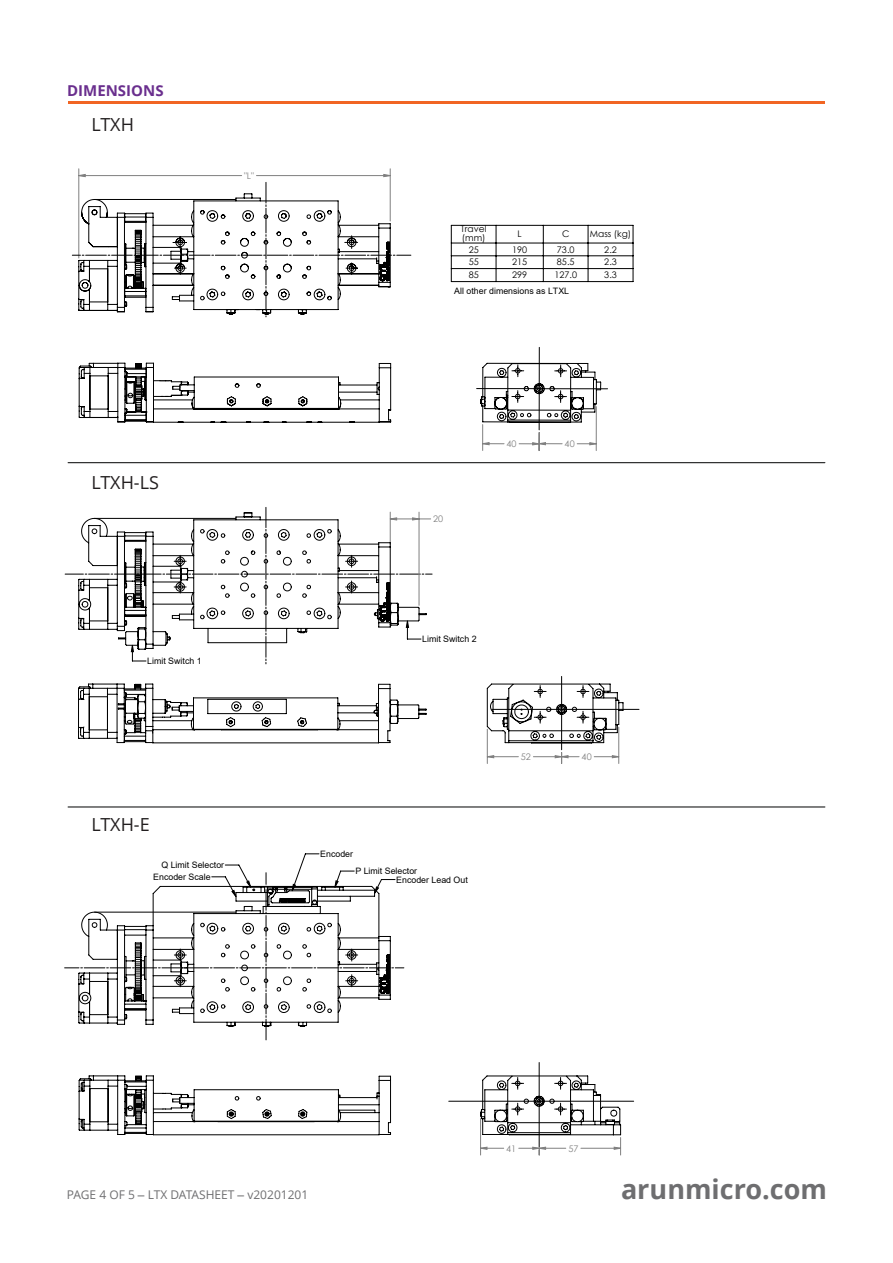
<style>
.page{position:relative;width:893px;height:1263px;background:#fff}
.page>*{position:absolute;margin:0;border:0;box-sizing:border-box;transform-origin:0 0}
.t1{font:700 27px "Open Sans";color:#6e6e70}
.t2{font:18px "Open Sans";color:#231f20}
.t3{font:700 15px "Open Sans";color:#6a2f8e}
.t4{font:12px "Open Sans";color:#6e6e70}
.t5{font:9px/8.9px "Century Gothic";color:#000}
.t6{font:9px "Century Gothic";color:#808080}
.t7{font:8.85px "Arial";color:#000}
.s1{font-family:"Arial"}
</style>
<div class="page">
<hr style="left:68px;top:101px;width:757px;height:2px;background:#f16523">
<hr style="left:68px;top:462px;width:757px;height:1px;background:#010202">
<hr style="left:68px;top:807px;width:757px;height:1px;background:#010202">
<hr style="left:565px;top:709px;width:74px;height:1px;background:#000">
<hr style="left:487px;top:729px;width:1px;height:34px;background:#808080">
<hr style="left:618px;top:727px;width:1px;height:36px;background:#808080">
<svg style="left:554px;top:758px;width:15px;height:5px"></svg>
<svg style="left:390px;top:518px;width:229px;height:240px"></svg>
<svg style="left:78px;top:512px;width:349px;height:138px"></svg>
<svg style="left:78px;top:684px;width:348px;height:59px"></svg>
<svg style="left:487px;top:683px;width:136px;height:60px"></svg>
<svg style="left:633px;top:225px;width:1px;height:57px"></svg>
<hr style="left:588px;top:225px;width:45px;height:1px;background:#000">
<hr style="left:588px;top:243px;width:45px;height:1px;background:#000">
<hr style="left:588px;top:256px;width:45px;height:1px;background:#000">
<hr style="left:588px;top:268px;width:45px;height:1px;background:#000">
<hr style="left:588px;top:281px;width:45px;height:1px;background:#000">
<hr style="left:543px;top:388px;width:65px;height:1px;background:#000">
<hr style="left:79px;top:169px;width:1px;height:89px;background:#808080">
<hr style="left:390px;top:169px;width:1px;height:52px;background:#808080">
<svg style="left:79px;top:174px;width:517px;height:249px"></svg>
<svg style="left:72px;top:182px;width:339px;height:135px"></svg>
<svg style="left:79px;top:363px;width:312px;height:60px"></svg>
<svg style="left:480px;top:363px;width:121px;height:88px"></svg>
<hr style="left:539px;top:1062px;width:1px;height:35px;background:#000">
<hr style="left:449px;top:1101px;width:86px;height:1px;background:#000">
<hr style="left:543px;top:1101px;width:91px;height:1px;background:#000">
<svg style="left:65px;top:853px;width:339px;height:187px"></svg>
<svg style="left:480px;top:1075px;width:141px;height:80px"></svg>
<svg style="left:79px;top:1075px;width:312px;height:60px"></svg>
<h3 class="t3" style="left:67px;top:84px;width:98px">DIMENSIONS</h3>
<h2 class="t2" style="left:91px;top:117px;width:44px">LTXH</h2>
<p class="t6" style="left:244px;top:172px;width:11px">"L"</p>
<h2 class="t2" style="left:91px;top:475px;width:69px">LTXH-LS</h2>
<p class="t7" style="left:147px;top:658px;width:56px">Limit Switch 1</p>
<h2 class="t2" style="left:91px;top:817px;width:60px">LTXH-E</h2>
<p class="t7" style="left:161px;top:862px;width:64px">Q Limit Selector</p>
<p class="t7" style="left:153px;top:873px;width:59px">Encoder Scale</p>
<p class="t5" style="left:461px;top:225px;width:27px">Travel (mm)</p>
<p class="t5" style="left:518px;top:230px;width:6px">L</p>
<p class="t5" style="left:562px;top:230px;width:9px">C</p>
<p class="t5" style="left:590px;top:230px;width:43px">Mass (kg)</p>
<p class="t5" style="left:469px;top:246px;width:12px">25</p>
<p class="t5" style="left:512px;top:246px;width:17px">190</p>
<p class="t5" style="left:557px;top:246px;width:19px">73.0</p>
<p class="t5" style="left:604px;top:246px;width:14px">2.2</p>
<p class="t5" style="left:469px;top:259px;width:12px">55</p>
<p class="t5" style="left:512px;top:259px;width:17px">215</p>
<p class="t5" style="left:557px;top:259px;width:19px">85.5</p>
<p class="t5" style="left:604px;top:259px;width:14px">2.3</p>
<p class="t5" style="left:469px;top:271px;width:12px">85</p>
<p class="t5" style="left:512px;top:271px;width:17px">299</p>
<p class="t5" style="left:554px;top:271px;width:24px">127.0</p>
<p class="t5" style="left:604px;top:271px;width:14px">3.3</p>
<p class="t7" style="left:454px;top:287px;width:116px">All other dimensions as LTXL</p>
<p class="t6" style="left:433px;top:516px;width:12px">20</p>
<p class="t6" style="left:507px;top:440px;width:12px">40</p>
<p class="t6" style="left:565px;top:440px;width:12px">40</p>
<p class="t7" style="left:422px;top:636px;width:56px">Limit Switch 2</p>
<p class="t7" style="left:320px;top:850px;width:34px">Encoder</p>
<p class="t7" style="left:355px;top:868px;width:63px">P Limit Selector</p>
<p class="t7" style="left:396px;top:876px;width:73px">Encoder Lead Out</p>
<p class="t6" style="left:521px;top:753px;width:12px">52</p>
<p class="t6" style="left:582px;top:753px;width:12px">40</p>
<h3 class="t4" style="left:67px;top:1190px;width:243px">PAGE 4 OF 5 <span class="s1">‒</span> LTX DATASHEET <span class="s1">‒</span> v20201201</h3>
<p class="t6" style="left:506px;top:1145px;width:12px">41</p>
<p class="t6" style="left:568px;top:1145px;width:12px">57</p>
<h1 class="t1" style="left:621px;top:1178px;width:207px">arunmicro.com</h1>
</div>
